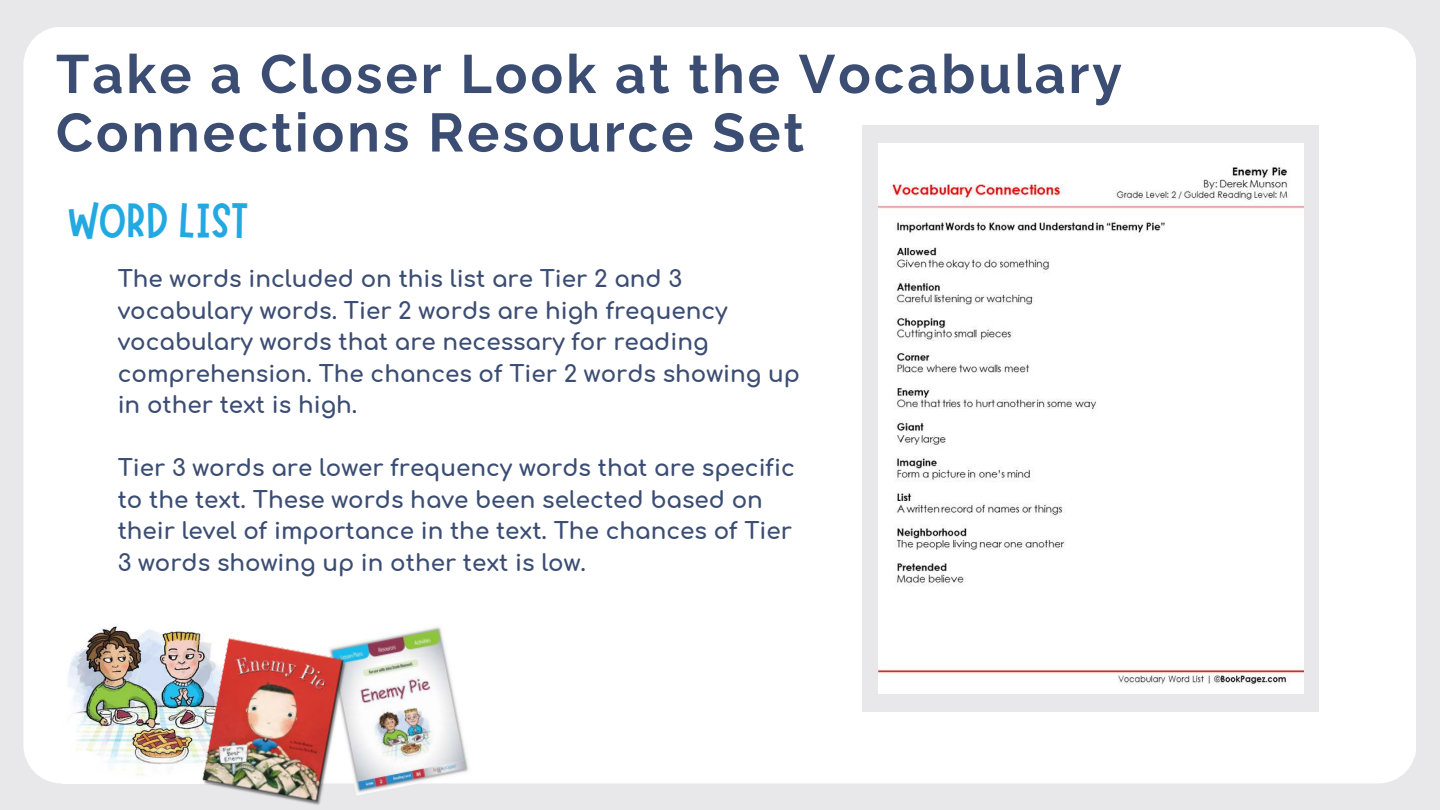
<style>
.page{position:relative;width:1440px;height:810px;background:#e8e8ea}
.page>*{position:absolute;margin:0;border:0;box-sizing:border-box;transform-origin:0 0}
.t1{font:700 54px/58.5px "Raleway";letter-spacing:.055em;color:#3c4d73}
.t2{font:50px "Marykate";color:#23a9e1}
.t3{font:700 23px/31.5px "Comfortaa";color:#3c4d73}
</style>
<div class="page">
<div style="left:23px;top:27px;width:1393px;height:756px;background:#fff"></div>
<div style="left:863px;top:125px;width:456px;height:586px;background:#e8e8ea"></div>
<img style="left:62px;top:624px;width:171px;height:160px">
<img style="left:327px;top:624px;width:145px;height:171px">
<img style="left:201px;top:638px;width:147px;height:167px">
<img style="left:878px;top:143px;width:426px;height:551px">
<h1 class="t1" style="left:56px;top:39px;width:1068px">Take a Closer Look at the Vocabulary<br>Connections Resource Set</h1>
<h2 class="t2" style="left:68px;top:189px;width:182px">WORD LIST</h2>
<p class="t3" style="left:118px;top:260px;width:684px">The words included on this list are Tier 2 and 3 vocabulary words. Tier 2 words are high frequency vocabulary words that are necessary for reading comprehension. The chances of Tier 2 words showing up in other text is high.</p>
<p class="t3" style="left:118px;top:449px;width:679px">Tier 3 words are lower frequency words that are specific to the text. These words have been selected based on their level of importance in the text. The chances of Tier 3 words showing up in other text is low.</p>
</div>
